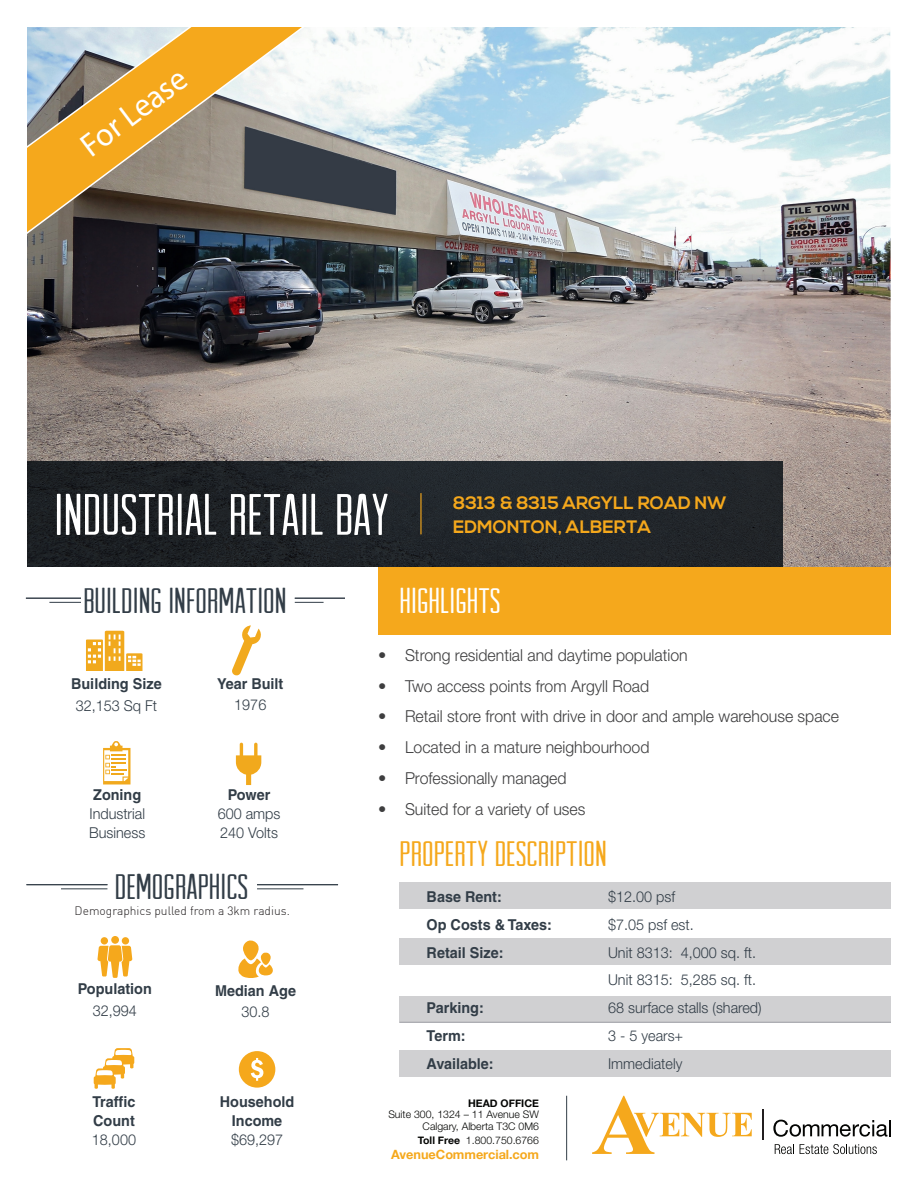
<style>
.page{position:relative;width:918px;height:1188px;background:#fff}
.page>*{position:absolute;margin:0;border:0;box-sizing:border-box;transform-origin:0 0}
.t1{font:58.5px "Arvil Sans";color:#fff}
.t2{font:36px "Arvil Sans";color:#323d47}
.t3{font:36px "Arvil Sans";color:#f5a81c}
.t4{font:36px "Arvil Sans";color:#fff}
.t5{font:33px "Myriad Pro";color:#fff;scale:.96 1}
.t6{font:700 18px "Nexa";color:#f5a81c}
.t7{font:300 16.5px "Helvetica Neue";color:#3e3e3f}
.t8{font:300 15px "Helvetica Neue";color:#323d47;scale:.96 1}
.t9{font:700 15px/18.9px "Helvetica";color:#323d47;text-align:center;scale:.96 1}
.t10{font:700 12.75px "Helvetica Neue";color:#f5a81c}
.t11{font:300 12px "DIN";color:#231f20}
.t12{font:300 10.5px/13px "Helvetica Neue";color:#040503;text-align:right}
.t13{font:700 10.5px "Helvetica Neue";color:#040503}
.s1{font-weight:700}
</style>
<div class="page">
<svg style="left:592px;top:1096px;width:160px;height:58px"></svg>
<svg style="left:775px;top:1144px;width:19px;height:10px"></svg>
<svg style="left:800px;top:1144px;width:77px;height:10px"></svg>
<hr style="left:763px;top:1109px;width:1px;height:31px;background:#231f20">
<svg style="left:773px;top:1120px;width:118px;height:17px"></svg>
<hr style="left:566px;top:1096px;width:1px;height:64px;background:#323d47">
<div style="left:400px;top:1050px;width:491px;height:27px;background:#d0d0d2"></div>
<div style="left:400px;top:996px;width:491px;height:27px;background:#d0d0d2"></div>
<img style="left:27px;top:27px;width:864px;height:540px">
<div style="left:101px;top:937px;width:7px;height:8px;background:#f5a81c;border-radius:50%"></div>
<div style="left:122px;top:937px;width:7px;height:8px;background:#f5a81c;border-radius:50%"></div>
<svg style="left:98px;top:945px;width:34px;height:33px"></svg>
<div style="left:111px;top:936px;width:8px;height:8px;background:#f5a81c;border-radius:50%"></div>
<svg style="left:238px;top:940px;width:35px;height:38px"></svg>
<svg style="left:239px;top:1051px;width:36px;height:37px"></svg>
<div style="left:400px;top:938px;width:491px;height:27px;background:#d0d0d2"></div>
<div style="left:400px;top:882px;width:491px;height:26px;background:#d0d0d2"></div>
<hr style="left:400px;top:1022px;width:491px;height:1px;background:#a1a2a8">
<hr style="left:257px;top:884px;width:81px;height:1px;background:#323d47">
<hr style="left:257px;top:889px;width:46px;height:1px;background:#323d47">
<hr style="left:26px;top:884px;width:81px;height:1px;background:#323d47">
<hr style="left:61px;top:889px;width:46px;height:1px;background:#323d47">
<div style="left:378px;top:567px;width:513px;height:67px;background:#f5a81c"></div>
<div style="left:27px;top:461px;width:756px;height:106px;background:#202529"></div>
<hr style="left:420px;top:493px;width:2px;height:41px;background:#f5a81c">
<svg style="left:94px;top:1048px;width:40px;height:41px"></svg>
<svg style="left:86px;top:631px;width:57px;height:40px"></svg>
<svg style="left:232px;top:626px;width:29px;height:49px"></svg>
<svg style="left:236px;top:743px;width:25px;height:42px"></svg>
<svg style="left:103px;top:741px;width:27px;height:43px"></svg>
<hr style="left:295px;top:598px;width:50px;height:1px;background:#323d47">
<svg style="left:295px;top:602px;width:29px;height:1px"></svg>
<hr style="left:26px;top:598px;width:55px;height:1px;background:#323d47">
<hr style="left:49px;top:602px;width:32px;height:1px;background:#323d47">
<svg style="left:27px;top:27px;width:276px;height:209px"></svg>
<p class="t5" style="left:72px;top:132px;width:130px;rotate:-37deg">For Lease</p>
<p class="t1" style="left:54px;top:482px;width:336px">INDUSTRIAL RETAIL BAY</p>
<p class="t6" style="left:453px;top:493px;width:275px">8313 &amp; 8315 ARGYLL ROAD NW</p>
<p class="t6" style="left:453px;top:516px;width:199px">EDMONTON, ALBERTA</p>
<p class="t2" style="left:83px;top:581px;width:205px">BUILDING INFORMATION</p>
<p class="t9" style="left:71px;top:674px;width:96px">Building Size</p>
<p class="t8" style="left:76px;top:693px;width:86px">32,153 Sq Ft</p>
<p class="t9" style="left:93px;top:785px;width:52px">Zoning</p>
<p class="t8" style="left:89px;top:801px;width:59px">Industrial</p>
<p class="t8" style="left:89px;top:820px;width:60px">Business</p>
<p class="t9" style="left:217px;top:674px;width:70px">Year Built</p>
<p class="t8" style="left:234px;top:693px;width:35px">1976</p>
<p class="t9" style="left:228px;top:785px;width:46px">Power</p>
<p class="t8" style="left:218px;top:802px;width:67px">600 amps</p>
<p class="t8" style="left:220px;top:821px;width:62px">240 Volts</p>
<p class="t2" style="left:115px;top:867px;width:135px">DEMOGRAPHICS</p>
<p class="t11" style="left:75px;top:904px;width:217px">Demographics pulled from a 3km radius.</p>
<p class="t9" style="left:78px;top:979px;width:79px">Population</p>
<p class="t8" style="left:93px;top:999px;width:47px">32,994</p>
<p class="t9" style="left:93px;top:1092px;width:46px">Traffic</p>
<p class="t9" style="left:93px;top:1111px;width:45px">Count</p>
<p class="t8" style="left:92px;top:1127px;width:47px">18,000</p>
<p class="t9" style="left:215px;top:981px;width:86px">Median Age</p>
<p class="t8" style="left:242px;top:1000px;width:31px">30.8</p>
<p class="t9" style="left:220px;top:1092px;width:79px">Household<br>Income</p>
<p class="t8" style="left:231px;top:1128px;width:56px">$69,297</p>
<p class="t4" style="left:400px;top:581px;width:103px">HIGHLIGHTS</p>
<p class="t7" style="left:378px;top:642px;width:311px">• Strong residential and daytime population</p>
<p class="t7" style="left:378px;top:673px;width:273px">• Two access points from Argyll Road</p>
<p class="t7" style="left:378px;top:703px;width:463px">• Retail store front with drive in door and ample warehouse space</p>
<p class="t7" style="left:378px;top:734px;width:273px">• Located in a mature neighbourhood</p>
<p class="t7" style="left:378px;top:765px;width:190px">• Professionally managed</p>
<p class="t7" style="left:378px;top:796px;width:209px">• Suited for a variety of uses</p>
<p class="t3" style="left:400px;top:834px;width:209px">PROPERTY DESCRIPTION</p>
<p class="t9" style="left:427px;top:887px;width:80px">Base Rent:</p>
<p class="t8" style="left:608px;top:884px;width:71px">$12.00 psf</p>
<p class="t9" style="left:427px;top:915px;width:132px">Op Costs &amp; Taxes:</p>
<p class="t8" style="left:608px;top:912px;width:91px">$7.05 psf est.</p>
<p class="t9" style="left:427px;top:943px;width:82px">Retail Size:</p>
<p class="t8" style="left:608px;top:940px;width:156px">Unit 8313: 4,000 sq. ft.</p>
<p class="t8" style="left:608px;top:968px;width:156px">Unit 8315: 5,285 sq. ft.</p>
<p class="t9" style="left:427px;top:998px;width:61px">Parking:</p>
<p class="t8" style="left:608px;top:996px;width:162px">68 surface stalls (shared)</p>
<p class="t9" style="left:427px;top:1026px;width:42px">Term:</p>
<p class="t8" style="left:608px;top:1024px;width:80px">3 - 5 years+</p>
<p class="t9" style="left:427px;top:1054px;width:71px">Available:</p>
<p class="t8" style="left:608px;top:1052px;width:79px">Immediately</p>
<p class="t13" style="left:468px;top:1097px;width:72px">HEAD OFFICE</p>
<p class="t12" style="left:388px;top:1107px;width:152px">Suite 300, 1324 – 11 Avenue SW<br>Calgary, Alberta T3C 0M6<br><span class="s1">Toll Free</span> 1.800.750.6766</p>
<p class="t10" style="left:391px;top:1146px;width:149px">AvenueCommercial.com</p>
</div>
